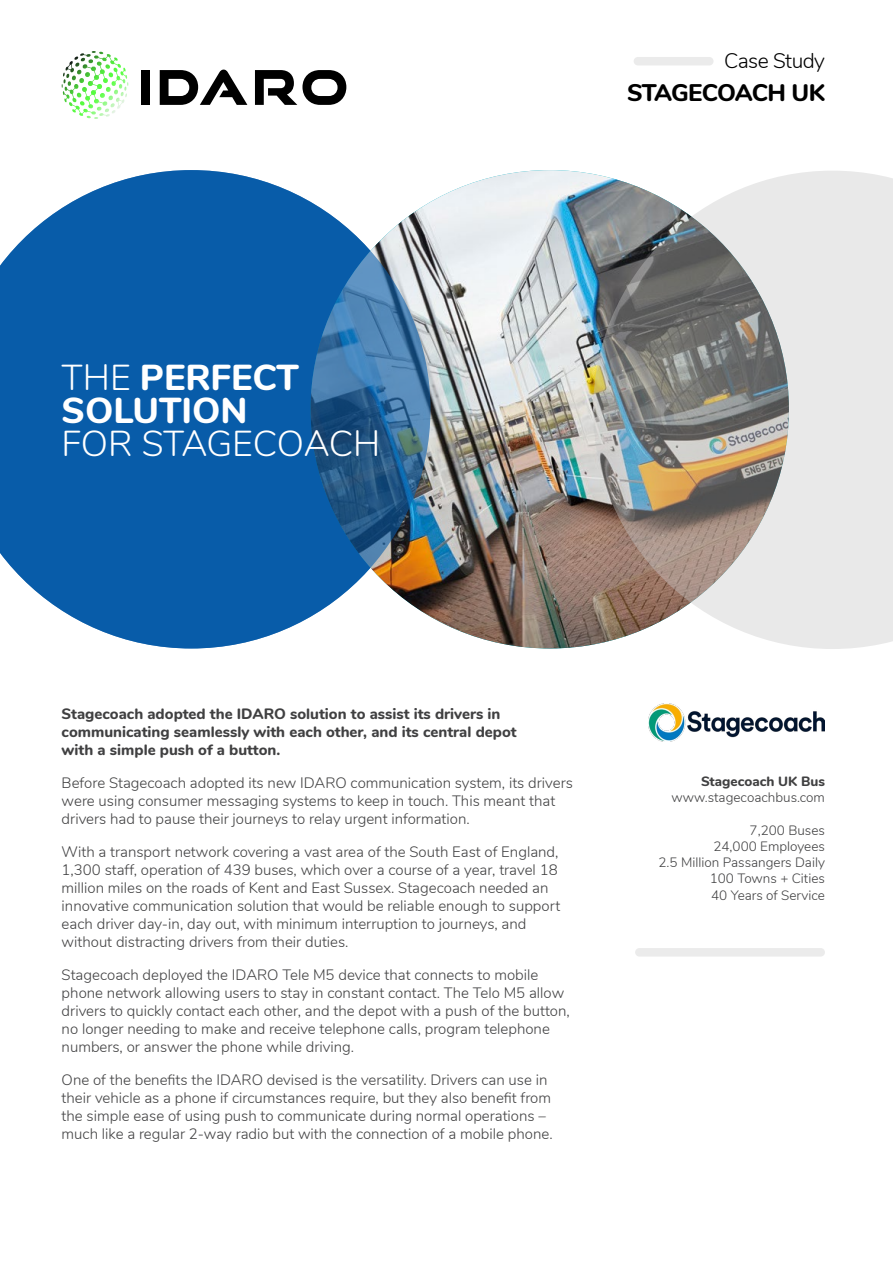
<style>
.page{position:relative;width:893px;height:1263px;background:#fff}
.page>*{position:absolute;margin:0;border:0;box-sizing:border-box;transform-origin:0 0}
.t1{font:800 36px/33px "Nunito";color:#fff}
.t2{font:300 36px "Nunito";letter-spacing:-.015em;color:#fff}
.t3{font:800 24px "Nunito";letter-spacing:-.04em;color:#000}
.t4{font:300 21px "Nunito";letter-spacing:-.025em;color:#000}
.t5{font:300 15px/18px "Nunito";color:#404041}
.t6{font:800 15px/18px "Nunito";color:#404041}
.t7{font:300 13.5px/16.2px "Nunito";color:#404041;text-align:right}
.t8{font:800 13.5px "Nunito";color:#404041}
.s1{font-weight:300}
</style>
<div class="page">
<img style="left:311px;top:170px;width:478px;height:478px;border-radius:239px">
<svg style="left:593px;top:171px;width:300px;height:478px;background:#b9b6b3"></svg>
<svg style="left:0;top:170px;width:430px;height:478px;background:#3374b0"></svg>
<div style="left:634px;top:57px;width:79px;height:8px;background:#ebebeb;border-radius:4px"></div>
<div style="left:141px;top:70px;width:9px;height:35px;background:#000"></div>
<svg style="left:160px;top:70px;width:87px;height:35px"></svg>
<svg style="left:255px;top:70px;width:91px;height:35px"></svg>
<svg style="left:65px;top:51px;width:56px;height:22px"></svg>
<div style="left:635px;top:948px;width:190px;height:8px;background:#ebebeb;border-radius:4px"></div>
<img style="left:649px;top:704px;width:176px;height:37px">
<h3 class="t4" style="left:724px;top:45px;width:102px">Case Study</h3>
<h2 class="t3" style="left:627px;top:75px;width:199px">STAGECOACH UK</h2>
<h1 class="t1" style="left:62px;top:359px;width:239px"><span class="s1">THE</span> PERFECT<br>SOLUTION</h1>
<h1 class="t2" style="left:62px;top:417px;width:320px">FOR STAGECOACH</h1>
<p class="t6" style="left:62px;top:704px;width:456px">Stagecoach adopted the IDARO solution to assist its drivers in communicating seamlessly with each other, and its central depot with a simple push of a button.</p>
<p class="t5" style="left:62px;top:773px;width:513px">Before Stagecoach adopted its new IDARO communication system, its drivers were using consumer messaging systems to keep in touch. This meant that drivers had to pause their journeys to relay urgent information.</p>
<p class="t5" style="left:62px;top:842px;width:500px">With a transport network covering a vast area of the South East of England, 1,300 staff, operation of 439 buses, which over a course of a year, travel 18 million miles on the roads of Kent and East Sussex. Stagecoach needed an innovative communication solution that would be reliable enough to support each driver day-in, day out, with minimum interruption to journeys, and without distracting drivers from their duties.</p>
<p class="t5" style="left:62px;top:965px;width:510px">Stagecoach deployed the IDARO Tele M5 device that connects to mobile phone network allowing users to stay in constant contact. The Telo M5 allow drivers to quickly contact each other, and the depot with a push of the button, no longer needing to make and receive telephone calls, program telephone numbers, or answer the phone while driving.</p>
<p class="t5" style="left:62px;top:1070px;width:492px">One of the benefits the IDARO devised is the versatility. Drivers can use in their vehicle as a phone if circumstances require, but they also benefit from the simple ease of using push to communicate during normal operations – much like a regular 2-way radio but with the connection of a mobile phone.</p>
<p class="t8" style="left:701px;top:771px;width:125px">Stagecoach UK Bus</p>
<p class="t7" style="left:671px;top:789px;width:155px">www.stagecoachbus.com</p>
<p class="t7" style="left:658px;top:821px;width:168px">7,200 Buses<br>24,000 Employees<br>2.5 Million Passangers Daily<br>100 Towns + Cities<br>40 Years of Service</p>
</div>
